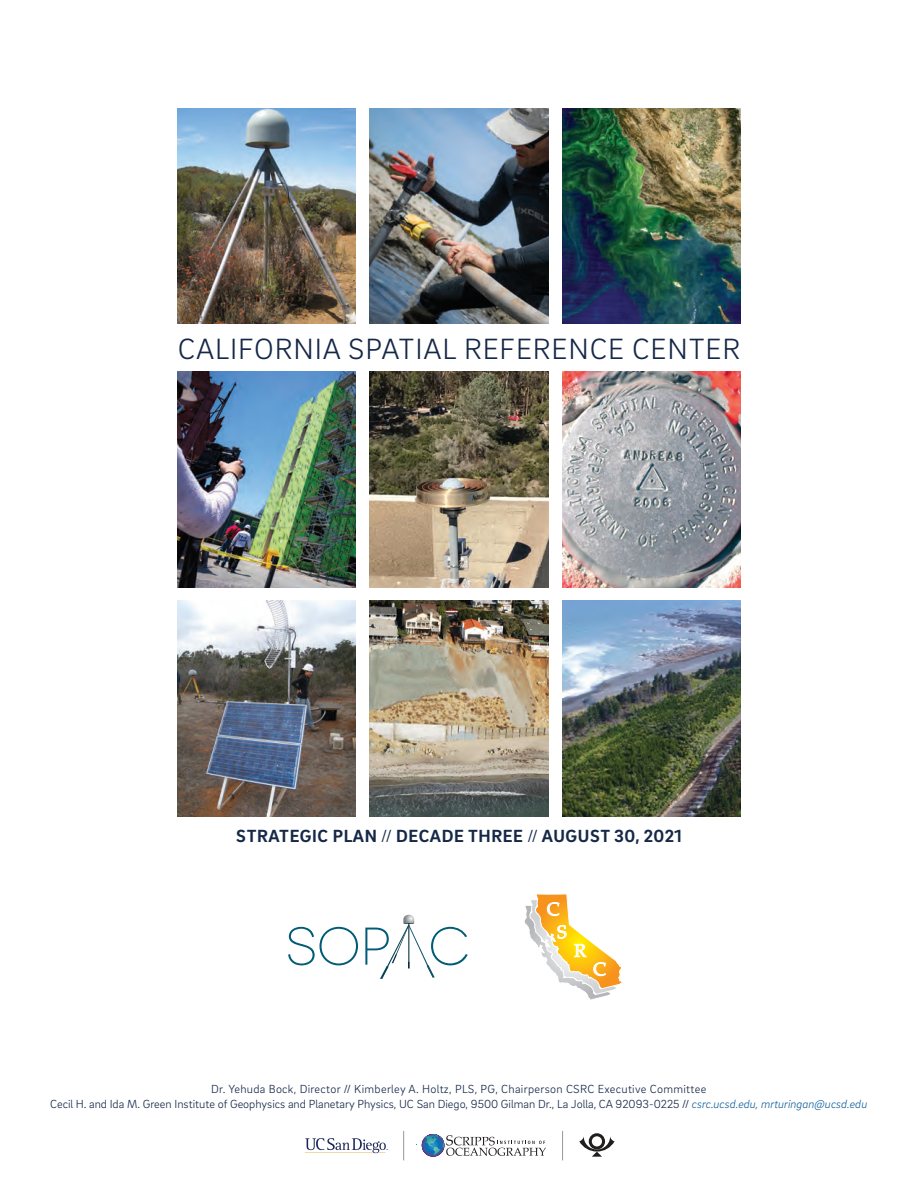
<style>
.page{position:relative;width:918px;height:1188px;background:#fff}
.page>*{position:absolute;margin:0;border:0;box-sizing:border-box;transform-origin:0 0}
.t1{font:300 30px "Brix Sans";letter-spacing:.03em;color:#152847}
.t2{font:700 18px "Brix Sans";letter-spacing:.035em;color:#152847}
.t3{font:18px "Palatino";color:#fff}
.t4{font:300 12px "Brix Sans";color:#152847}
.t5{font:300 12px "Brix Sans";letter-spacing:.025em;color:#152847}
.s1{font-weight:300}
.s2{font-style:italic;color:#16649f}
</style>
<div class="page">
<img style="left:178px;top:108px;width:178px;height:216px">
<img style="left:370px;top:108px;width:178px;height:216px">
<img style="left:562px;top:108px;width:178px;height:216px">
<img style="left:178px;top:372px;width:178px;height:216px">
<img style="left:370px;top:372px;width:178px;height:216px">
<img style="left:562px;top:372px;width:178px;height:216px">
<img style="left:562px;top:600px;width:178px;height:216px">
<img style="left:370px;top:600px;width:178px;height:216px">
<svg style="left:288px;top:927px;width:70px;height:38px"></svg>
<svg style="left:365px;top:915px;width:103px;height:64px"></svg>
<svg style="left:524px;top:894px;width:98px;height:106px"></svg>
<img style="left:178px;top:600px;width:178px;height:216px">
<svg style="left:416px;top:1134px;width:130px;height:23px"></svg>
<svg style="left:403px;top:1131px;width:1px;height:29px"></svg>
<svg style="left:562px;top:1131px;width:1px;height:29px"></svg>
<svg style="left:579px;top:1133px;width:36px;height:24px"></svg>
<svg style="left:305px;top:1138px;width:83px;height:16px"></svg>
<p class="t1" style="left:178px;top:330px;width:564px">CALIFORNIA SPATIAL REFERENCE CENTER</p>
<p class="t2" style="left:236px;top:824px;width:447px">STRATEGIC PLAN <span class="s1">//</span> DECADE THREE <span class="s1">//</span> AUGUST 30, 2021</p>
<p class="t3" style="left:547px;top:894px;width:14px">C</p>
<p class="t3" style="left:557px;top:917px;width:11px">S</p>
<p class="t3" style="left:574px;top:936px;width:14px">R</p>
<p class="t3" style="left:593px;top:954px;width:14px">C</p>
<p class="t5" style="left:211px;top:1082px;width:497px">Dr. Yehuda Bock, Director // Kimberley A. Holtz, PLS, PG, Chairperson CSRC Executive Committee</p>
<p class="t4" style="left:50px;top:1096px;width:819px">Cecil H. and Ida M. Green Institute of Geophysics and Planetary Physics, UC San Diego, 9500 Gilman Dr., La Jolla, CA 92093-0225 // <span class="s2">csrc.ucsd.edu, mrturingan@ucsd.edu</span></p>
</div>
